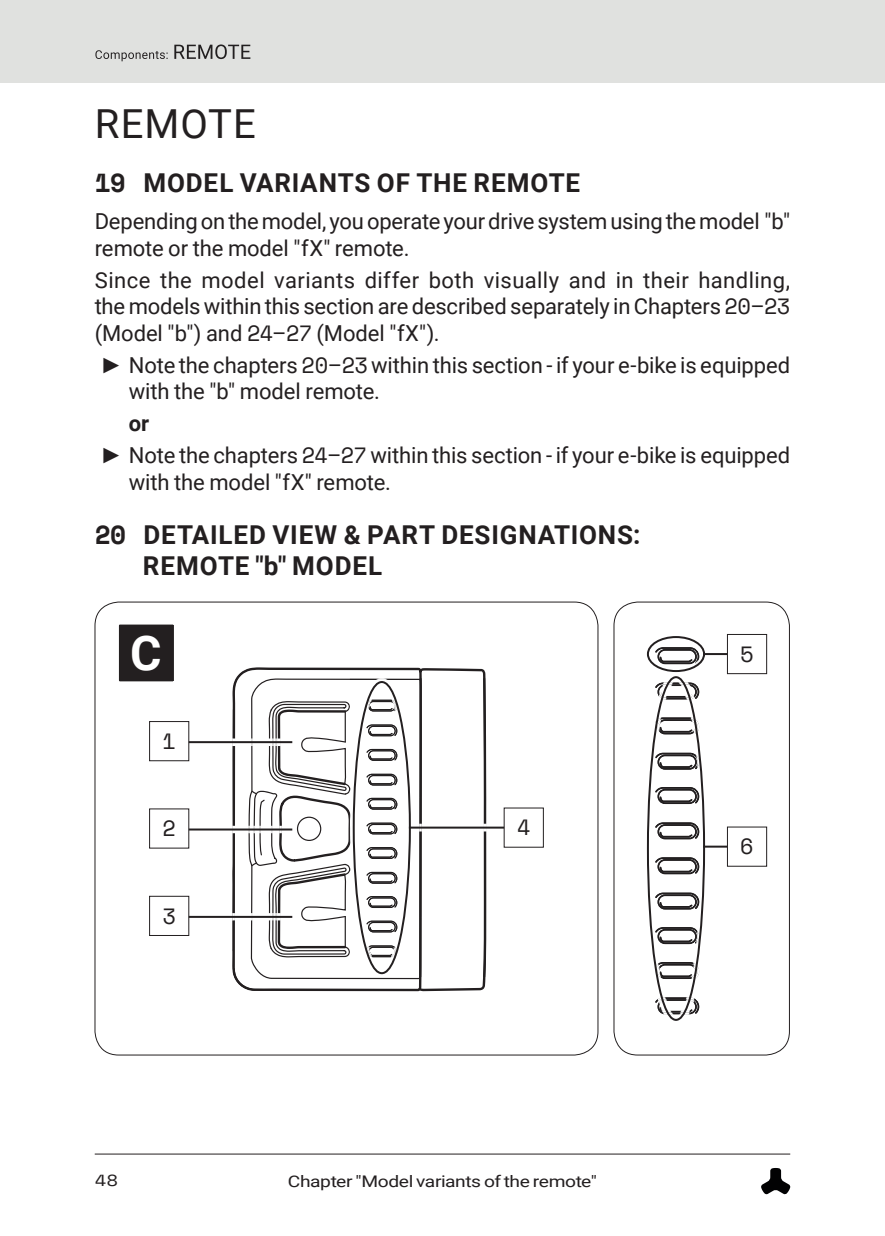
<style>
.page{position:relative;width:885px;height:1236px;background:#fff}
.page>*{position:absolute;margin:0;border:0;box-sizing:border-box;transform-origin:0 0}
.t1{font:700 48px "Roboto";color:#fff}
.t2{font:40px "Roboto";letter-spacing:.025em;color:#231f20}
.t3{font:700 26px/31.2px "Roboto";letter-spacing:.03em;color:#231f20}
.t4{font:22px/26.4px "Roboto";letter-spacing:-.005em;color:#231f20}
.t5{font:22px "Space Mono";color:#231f20}
.t6{font:16px "Roboto";letter-spacing:-.02em;color:#231f20;scale:1.2 1}
.t7{font:16px "Space Mono";color:#231f20;scale:1.2 1}
.s1{font-family:"Space Mono"}
.s2{font-family:"Arial"}
.s3{font-weight:700}
</style>
<div class="page">
<div style="left:0;top:0;width:884px;height:82px;background:#e0e1df"></div>
<hr style="left:95px;top:1154px;width:695px;height:1px;background:#231f20">
<svg style="left:761px;top:1168px;width:29px;height:26px"></svg>
<svg style="left:95px;top:50px;width:7px;height:9px"></svg>
<img style="left:103px;top:52px;width:65px;height:7px">
<img style="left:215px;top:44px;width:24px;height:15px">
<img style="left:241px;top:45px;width:9px;height:14px">
<img style="left:198px;top:45px;width:14px;height:14px">
<img style="left:187px;top:45px;width:9px;height:14px">
<img style="left:174px;top:45px;width:11px;height:14px">
<img style="left:189px;top:826px;width:41px;height:7px">
<hr style="left:173px;top:828px;width:119px;height:2px;background:#231f20">
<svg style="left:149px;top:808px;width:40px;height:41px"></svg>
<img style="left:189px;top:738px;width:41px;height:8px">
<hr style="left:173px;top:741px;width:119px;height:2px;background:#231f20">
<svg style="left:149px;top:721px;width:40px;height:40px"></svg>
<img style="left:189px;top:913px;width:41px;height:8px">
<hr style="left:173px;top:916px;width:119px;height:2px;background:#231f20">
<svg style="left:149px;top:896px;width:40px;height:40px"></svg>
<img style="left:486px;top:740px;width:17px;height:215px">
<svg style="left:230px;top:668px;width:256px;height:323px"></svg>
<img style="left:350px;top:812px;width:1px;height:33px">
<img style="left:368px;top:711px;width:27px;height:1px">
<img style="left:366px;top:700px;width:31px;height:11px">
<img style="left:369px;top:706px;width:23px;height:4px">
<img style="left:366px;top:724px;width:31px;height:12px">
<img style="left:369px;top:731px;width:23px;height:4px">
<img style="left:368px;top:760px;width:27px;height:1px">
<img style="left:366px;top:749px;width:31px;height:11px">
<img style="left:369px;top:756px;width:23px;height:4px">
<img style="left:368px;top:785px;width:27px;height:1px">
<img style="left:366px;top:774px;width:31px;height:11px">
<img style="left:369px;top:780px;width:23px;height:4px">
<img style="left:368px;top:809px;width:27px;height:1px">
<img style="left:366px;top:798px;width:31px;height:11px">
<img style="left:369px;top:804px;width:23px;height:4px">
<img style="left:366px;top:822px;width:31px;height:12px">
<img style="left:369px;top:829px;width:23px;height:4px">
<img style="left:366px;top:847px;width:31px;height:12px">
<img style="left:369px;top:854px;width:23px;height:4px">
<img style="left:368px;top:883px;width:27px;height:1px">
<img style="left:366px;top:872px;width:31px;height:11px">
<img style="left:369px;top:878px;width:23px;height:4px">
<img style="left:366px;top:896px;width:31px;height:12px">
<img style="left:369px;top:903px;width:23px;height:4px">
<img style="left:366px;top:921px;width:31px;height:11px">
<img style="left:369px;top:927px;width:23px;height:4px">
<img style="left:366px;top:945px;width:31px;height:12px">
<img style="left:369px;top:952px;width:23px;height:4px">
<img style="left:483px;top:678px;width:3px;height:299px">
<div style="left:352px;top:681px;width:59px;height:293px;border:2px solid #231f20;border-radius:50%"></div>
<hr style="left:409px;top:827px;width:120px;height:2px;background:#231f20">
<svg style="left:503px;top:807px;width:41px;height:41px"></svg>
<div style="left:114px;top:620px;width:65px;height:66px;background:#231f20;border-radius:5px"></div>
<div style="left:109px;top:615px;width:75px;height:76px;border:10px solid #fff;border-radius:5px"></div>
<svg style="left:646px;top:634px;width:121px;height:387px"></svg>
<div style="left:613px;top:602px;width:176px;height:453px;border:1px solid #231f20;border-radius:24px"></div>
<h2 class="t2" style="left:95px;top:95px;width:163px">REMOTE</h2>
<p class="t3" style="left:95px;top:166px;width:487px"><span class="s1">19</span> MODEL VARIANTS OF THE REMOTE</p>
<p class="t4" style="left:95px;top:207px;width:697px">Depending on the model, you operate your drive system using the model "b" remote or the model "fX" remote.</p>
<p class="t4" style="left:95px;top:266px;width:697px;text-align:justify">Since the model variants differ both visually and in their handling, the models within this section are described separately in Chapters <span class="s1">20</span>–<span class="s1">23 </span>(Model "b") and <span class="s1">24</span>–<span class="s1">27</span> (Model "fX").</p>
<p class="t4" style="left:129px;top:351px;width:663px;text-indent:-28px"><span class="s2">►</span> Note the chapters <span class="s1">20</span>–<span class="s1">23</span> within this section - if your e-bike is equipped with the "b" model remote.</p>
<p class="t4" style="left:100px;top:407px;width:691px;line-height:32px;text-indent:28px"><span class="s3">or<br></span><span class="s2">►</span> Note the chapters <span class="s1">24</span>–<span class="s1">27</span> within this section - if your e-bike is equipped</p>
<p class="t4" style="left:129px;top:468px;width:263px">with the model "fX" remote.</p>
<p class="t3" style="left:143px;top:518px;width:499px;text-indent:-48px"><span class="s1">20</span> DETAILED VIEW &amp; PART DESIGNATIONS:<br>REMOTE "b" MODEL</p>
<h1 class="t1" style="left:130px;top:619px;width:33px">C</h1>
<p class="t5" style="left:162px;top:725px;width:15px">1</p>
<p class="t5" style="left:162px;top:812px;width:15px">2</p>
<p class="t5" style="left:162px;top:900px;width:15px">3</p>
<p class="t5" style="left:517px;top:811px;width:15px">4</p>
<p class="t7" style="left:95px;top:1169px;width:21px">48</p>
<p class="t6" style="left:288px;top:1170px;width:259px">Chapter "Model variants of the remote"</p>
<p class="t5" style="left:740px;top:638px;width:15px">5</p>
<p class="t5" style="left:740px;top:830px;width:15px">6</p>
</div>
